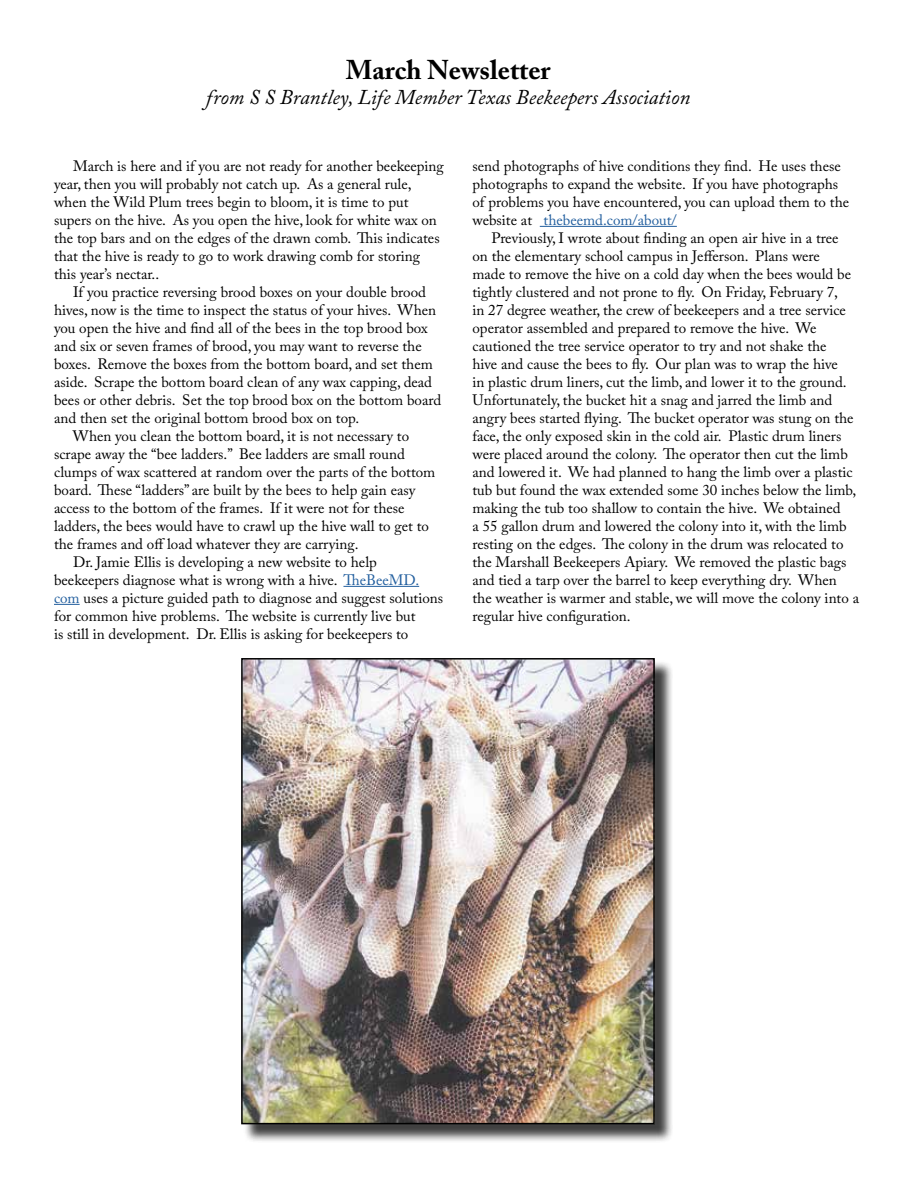
<style>
.page{position:relative;width:918px;height:1188px;background:#fff}
.page>*{position:absolute;margin:0;border:0;box-sizing:border-box;transform-origin:0 0}
.t1{font:700 27px "Adobe Caslon Pro";color:#000}
.t2{font:italic 21px "Adobe Caslon Pro";color:#000}
.t3{font:15px/18px "Adobe Caslon Pro";color:#000}
.s1{color:#215e9e}
</style>
<div class="page">
<hr style="left:343px;top:586px;width:76px;height:1px;background:#215e9e">
<svg style="left:54px;top:604px;width:26px;height:1px"></svg>
<hr style="left:540px;top:226px;width:137px;height:1px;background:#215e9e">
<div style="left:243px;top:660px;width:430px;height:483px;background:#000;opacity:.75"></div>
<img style="left:244px;top:661px;width:408px;height:460px">
<div style="left:241px;top:658px;width:414px;height:466px;border:2px solid #000"></div>
<h1 class="t1" style="left:346px;top:54px;width:206px">March Newsletter</h1>
<h2 class="t2" style="left:206px;top:85px;width:486px">from S S Brantley, Life Member Texas Beekeepers Association</h2>
<p class="t3" style="left:54px;top:157px;width:391px;text-indent:19px">March is here and if you are not ready for another beekeeping year, then you will probably not catch up. As a general rule, when the Wild Plum trees begin to bloom, it is time to put supers on the hive. As you open the hive, look for white wax on the top bars and on the edges of the drawn comb. This indicates that the hive is ready to go to work drawing comb for storing this year’s nectar..</p>
<p class="t3" style="left:73px;top:283px;width:354px">If you practice reversing brood boxes on your double brood</p>
<p class="t3" style="left:54px;top:301px;width:384px">hives, now is the time to inspect the status of your hives. When</p>
<p class="t3" style="left:54px;top:319px;width:375px">you open the hive and find all of the bees in the top brood box</p>
<p class="t3" style="left:54px;top:337px;width:369px">and six or seven frames of brood, you may want to reverse the</p>
<p class="t3" style="left:54px;top:355px;width:380px">boxes. Remove the boxes from the bottom board, and set them</p>
<p class="t3" style="left:54px;top:373px;width:380px">aside. Scrape the bottom board clean of any wax capping, dead</p>
<p class="t3" style="left:54px;top:391px;width:389px">bees or other debris. Set the top brood box on the bottom board</p>
<p class="t3" style="left:54px;top:409px;width:307px">and then set the original bottom brood box on top.</p>
<p class="t3" style="left:73px;top:427px;width:338px">When you clean the bottom board, it is not necessary to</p>
<p class="t3" style="left:54px;top:445px;width:352px">scrape away the “bee ladders.” Bee ladders are small round</p>
<p class="t3" style="left:54px;top:463px;width:383px">clumps of wax scattered at random over the parts of the bottom</p>
<p class="t3" style="left:54px;top:481px;width:363px">board. These “ladders” are built by the bees to help gain easy</p>
<p class="t3" style="left:54px;top:499px;width:352px">access to the bottom of the frames. If it were not for these</p>
<p class="t3" style="left:54px;top:517px;width:376px">ladders, the bees would have to crawl up the hive wall to get to</p>
<p class="t3" style="left:54px;top:535px;width:306px">the frames and off load whatever they are carrying.</p>
<p class="t3" style="left:73px;top:553px;width:305px">Dr. Jamie Ellis is developing a new website to help</p>
<p class="t3" style="left:54px;top:571px;width:367px">beekeepers diagnose what is wrong with a hive. <span class="s1">TheBeeMD.</span></p>
<p class="t3" style="left:54px;top:589px;width:391px"><span class="s1">com</span> uses a picture guided path to diagnose and suggest solutions</p>
<p class="t3" style="left:54px;top:607px;width:363px">for common hive problems. The website is currently live but</p>
<p class="t3" style="left:54px;top:625px;width:356px">is still in development. Dr. Ellis is asking for beekeepers to</p>
<p class="t3" style="left:472px;top:157px;width:378px">send photographs of hive conditions they find. He uses these photographs to expand the website. If you have photographs of problems you have encountered, you can upload them to the website at <span class="s1">thebeemd.com/about/</span></p>
<p class="t3" style="left:472px;top:229px;width:388px;text-indent:19px">Previously, I wrote about finding an open air hive in a tree<br>on the elementary school campus in Jefferson. Plans were<br>made to remove the hive on a cold day when the bees would be tightly clustered and not prone to fly. On Friday, February 7,<br>in 27 degree weather, the crew of beekeepers and a tree service operator assembled and prepared to remove the hive. We cautioned the tree service operator to try and not shake the<br>hive and cause the bees to fly. Our plan was to wrap the hive<br>in plastic drum liners, cut the limb, and lower it to the ground.<br>Unfortunately, the bucket hit a snag and jarred the limb and angry bees started flying. The bucket operator was stung on the face, the only exposed skin in the cold air. Plastic drum liners were placed around the colony. The operator then cut the limb and lowered it. We had planned to hang the limb over a plastic tub but found the wax extended some 30 inches below the limb, making the tub too shallow to contain the hive. We obtained<br>a 55 gallon drum and lowered the colony into it, with the limb resting on the edges. The colony in the drum was relocated to the Marshall Beekeepers Apiary. We removed the plastic bags and tied a tarp over the barrel to keep everything dry. When the weather is warmer and stable, we will move the colony into a regular hive configuration.</p>
</div>
